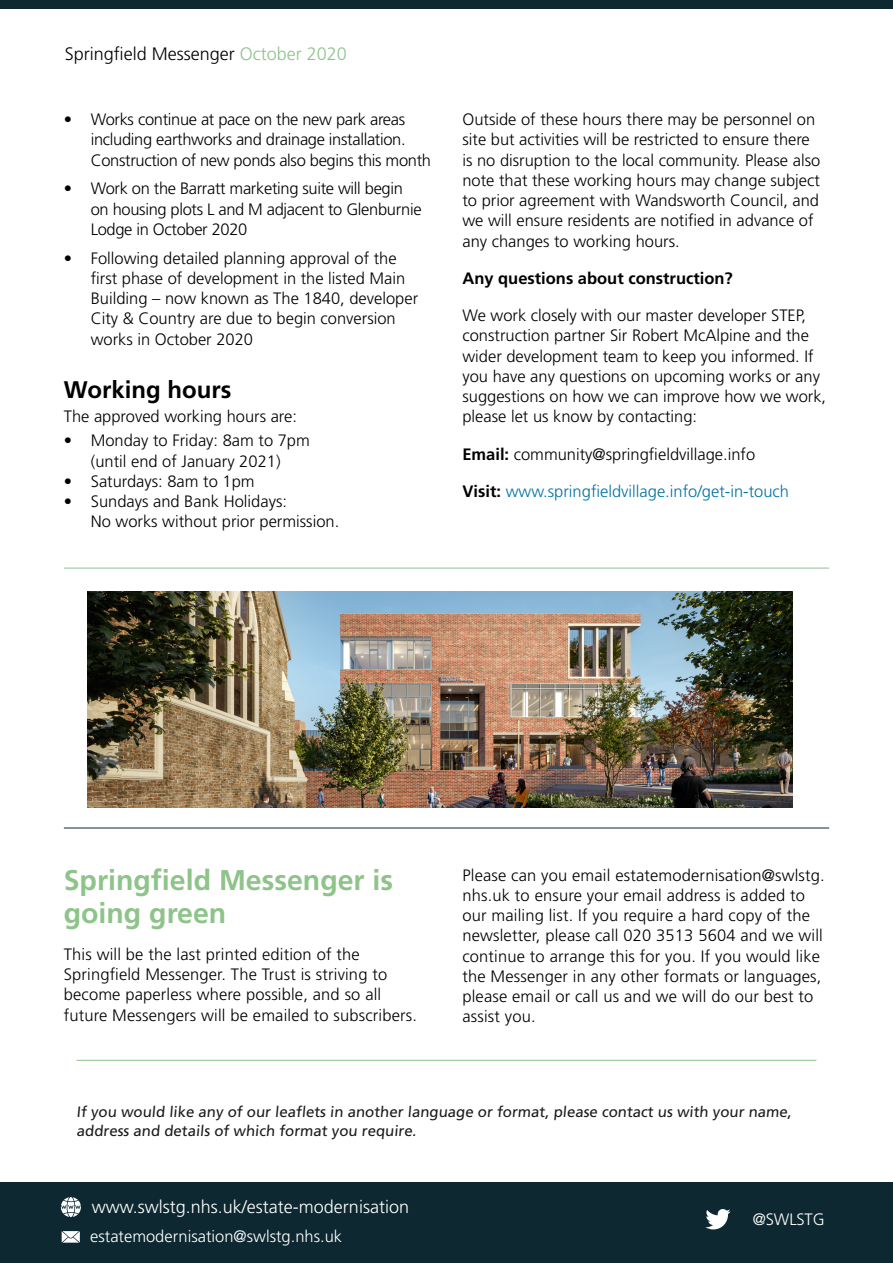
<style>
.page{position:relative;width:893px;height:1263px;background:#fff}
.page>*{position:absolute;margin:0;border:0;box-sizing:border-box;transform-origin:0 0}
.t1{font:700 28.5px/33px "Frutiger LT Std";color:#8ec38a}
.t2{font:700 24px "Frutiger LT Std";color:#000}
.t3{font:300 18px "Frutiger LT Std";color:#fff}
.t4{font:300 18px "Frutiger LT Std";color:#000}
.t5{font:300 16.5px/20.2px "Frutiger LT Std";color:#000}
.t6{font:300 16.5px/20.2px "Frutiger LT Std";letter-spacing:-.02em;color:#000}
.t7{font:300 16.5px "Frutiger LT Std";color:#0073a3}
.t8{font:300 16.5px "Frutiger LT Std";color:#fff}
.t9{font:700 16.5px "Frutiger LT Std";color:#000}
.t10{font:15px/19.5px "Frutiger LT Std";color:#1c1c1c}
.s1{color:#8ec38a}
.s2{font-weight:700}
.s3{font-weight:700;color:#000}
</style>
<div class="page">
<div style="left:0;top:1182px;width:893px;height:81px;background:#0d2831"></div>
<svg style="left:62px;top:1231px;width:18px;height:11px"></svg>
<svg style="left:61px;top:1197px;width:20px;height:20px"></svg>
<svg style="left:705px;top:1209px;width:26px;height:20px"></svg>
<div style="left:0;top:0;width:893px;height:9px;background:#0d2831"></div>
<hr style="left:77px;top:1060px;width:739px;height:1px;background:#8ec38a">
<hr style="left:64px;top:568px;width:765px;height:1px;background:#8ec38a">
<hr style="left:64px;top:828px;width:765px;height:1px;background:#0c2730">
<img style="left:88px;top:592px;width:704px;height:216px">
<p class="t4" style="left:65px;top:44px;width:284px">Springfield Messenger <span class="s1">October 2020</span></p>
<p class="t6" style="left:91px;top:109px;width:342px;text-indent:-27px">• Works continue at pace on the new park areas including earthworks and drainage installation.<br>Construction of new ponds also begins this month</p>
<p class="t6" style="left:91px;top:179px;width:332px;text-indent:-27px">• Work on the Barratt marketing suite will begin on housing plots L and M adjacent to Glenburnie<br>Lodge in October 2020</p>
<p class="t5" style="left:91px;top:248px;width:329px;text-indent:-27px">• Following detailed planning approval of the first phase of development in the listed Main Building – now known as The 1840, developer City &amp; Country are due to begin conversion works in October 2020</p>
<h2 class="t2" style="left:64px;top:375px;width:169px">Working hours</h2>
<p class="t5" style="left:64px;top:406px;width:235px">The approved working hours are:</p>
<p class="t5" style="left:64px;top:431px;width:248px;text-align:center">• Monday to Friday: 8am to 7pm (until end of January 2021)</p>
<p class="t5" style="left:64px;top:471px;width:192px">• Saturdays: 8am to 1pm</p>
<p class="t5" style="left:91px;top:491px;width:250px;text-indent:-27px">• Sundays and Bank Holidays:<br>No works without prior permission.</p>
<p class="t5" style="left:462px;top:109px;width:359px">Outside of these hours there may be personnel on site but activities will be restricted to ensure there is no disruption to the local community. Please also note that these working hours may change subject to prior agreement with Wandsworth Council, and we will ensure residents are notified in advance of any changes to working hours.</p>
<p class="t9" style="left:462px;top:268px;width:272px">Any questions about construction?</p>
<p class="t5" style="left:462px;top:305px;width:365px">We work closely with our master developer STEP, construction partner Sir Robert McAlpine and the wider development team to keep you informed. If you have any questions on upcoming works or any suggestions on how we can improve how we work, please let us know by contacting:</p>
<p class="t5" style="left:462px;top:444px;width:294px"><span class="s2">Email:</span> community@springfieldvillage.info</p>
<p class="t7" style="left:462px;top:482px;width:328px"><span class="s3">Visit:</span> www.springfieldvillage.info/get-in-touch</p>
<h1 class="t1" style="left:64px;top:863px;width:331px">Springfield Messenger is going green</h1>
<p class="t5" style="left:64px;top:944px;width:355px">This will be the last printed edition of the Springfield Messenger. The Trust is striving to become paperless where possible, and so all future Messengers will be emailed to subscribers.</p>
<p class="t5" style="left:462px;top:865px;width:364px">Please can you email estatemodernisation@swlstg. nhs.uk to ensure your email address is added to our mailing list. If you require a hard copy of the newsletter, please call 020 3513 5604 and we will continue to arrange this for you. If you would like the Messenger in any other formats or languages, please email or call us and we will do our best to assist you.</p>
<p class="t10" style="left:77px;top:1102px;width:718px">If you would like any of our leaflets in another language or format, please contact us with your name, address and details of which format you require.</p>
<p class="t3" style="left:92px;top:1196px;width:319px">www.swlstg.nhs.uk/estate-modernisation</p>
<p class="t8" style="left:90px;top:1227px;width:253px">estatemodernisation@swlstg.nhs.uk</p>
<p class="t8" style="left:753px;top:1210px;width:73px">@SWLSTG</p>
</div>
